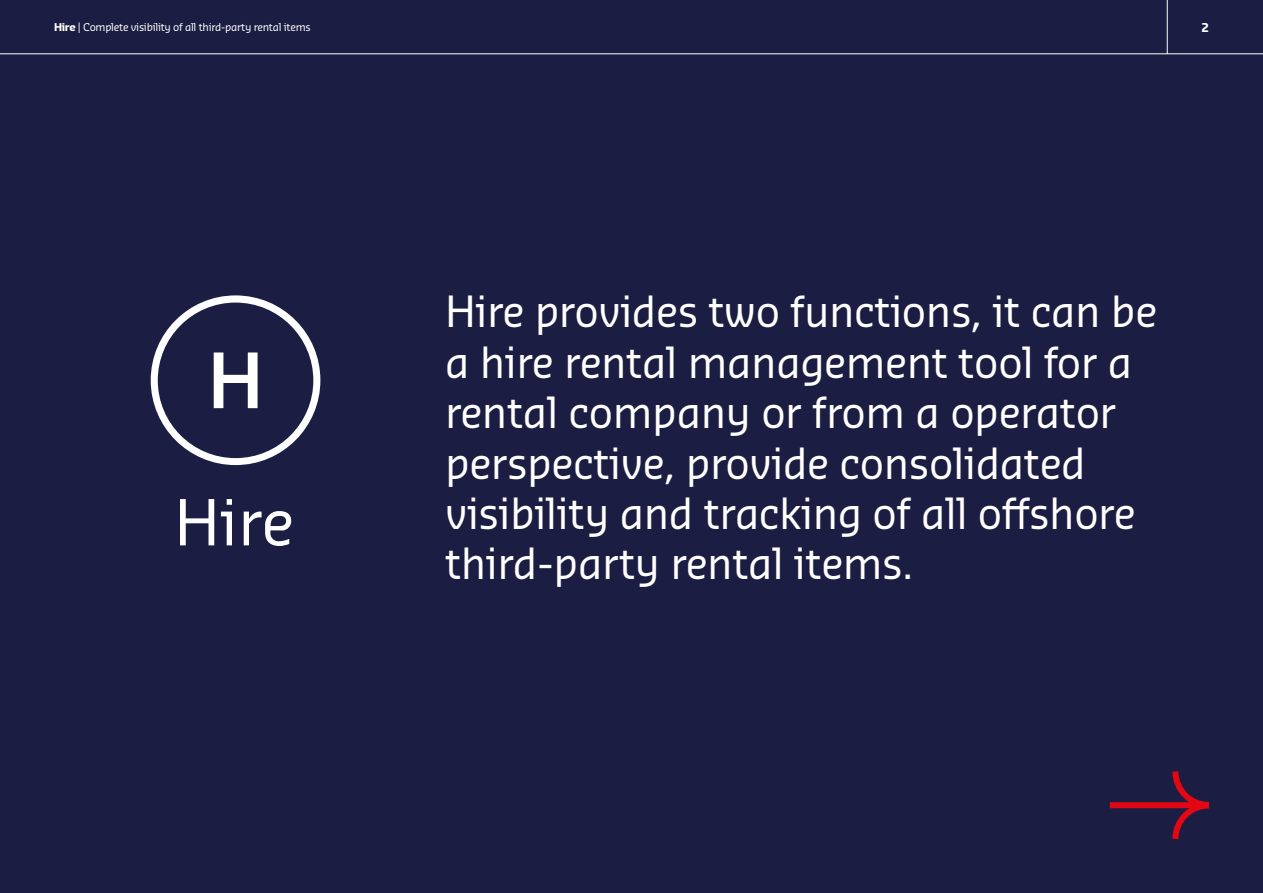
<style>
.page{position:relative;width:1263px;height:893px;background:#1b1e42}
.page>*{position:absolute;margin:0;border:0;box-sizing:border-box;transform-origin:0 0}
.t1{font:42px/50.4px "Sansa Pro";letter-spacing:-.01em;color:#fff}
.t2{font:700 12px "Sansa Pro";color:#fff}
.t3{font:10.5px "Sansa Pro";letter-spacing:-.025em;color:#fff}
.s1{font-weight:700}
</style>
<div class="page">
<hr style="left:0;top:54px;width:1263px;height:1px;background:#fff">
<div style="left:1154px;top:0;width:26px;height:63px;background:#4f6566;opacity:.3"></div>
<hr style="left:1167px;top:0;width:1px;height:54px;background:#fff">
<svg style="left:151px;top:295px;width:169px;height:170px"></svg>
<svg style="left:180px;top:499px;width:34px;height:46px"></svg>
<svg style="left:221px;top:499px;width:11px;height:46px"></svg>
<svg style="left:244px;top:511px;width:47px;height:35px"></svg>
<svg style="left:1169px;top:771px;width:41px;height:69px"></svg>
<div style="left:1110px;top:802px;width:97px;height:6px;background:#e30613"></div>
<p class="t3" style="left:54px;top:20px;width:258px"><span class="s1">Hire</span> | Complete visibility of all third-party rental items</p>
<p class="t2" style="left:1201px;top:19px;width:9px">2</p>
<p class="t1" style="left:445px;top:286px;width:714px">Hire provides two functions, it can be a hire rental management tool for a rental company or from a operator perspective, provide consolidated visibility and tracking of all offshore third-party rental items.</p>
</div>
